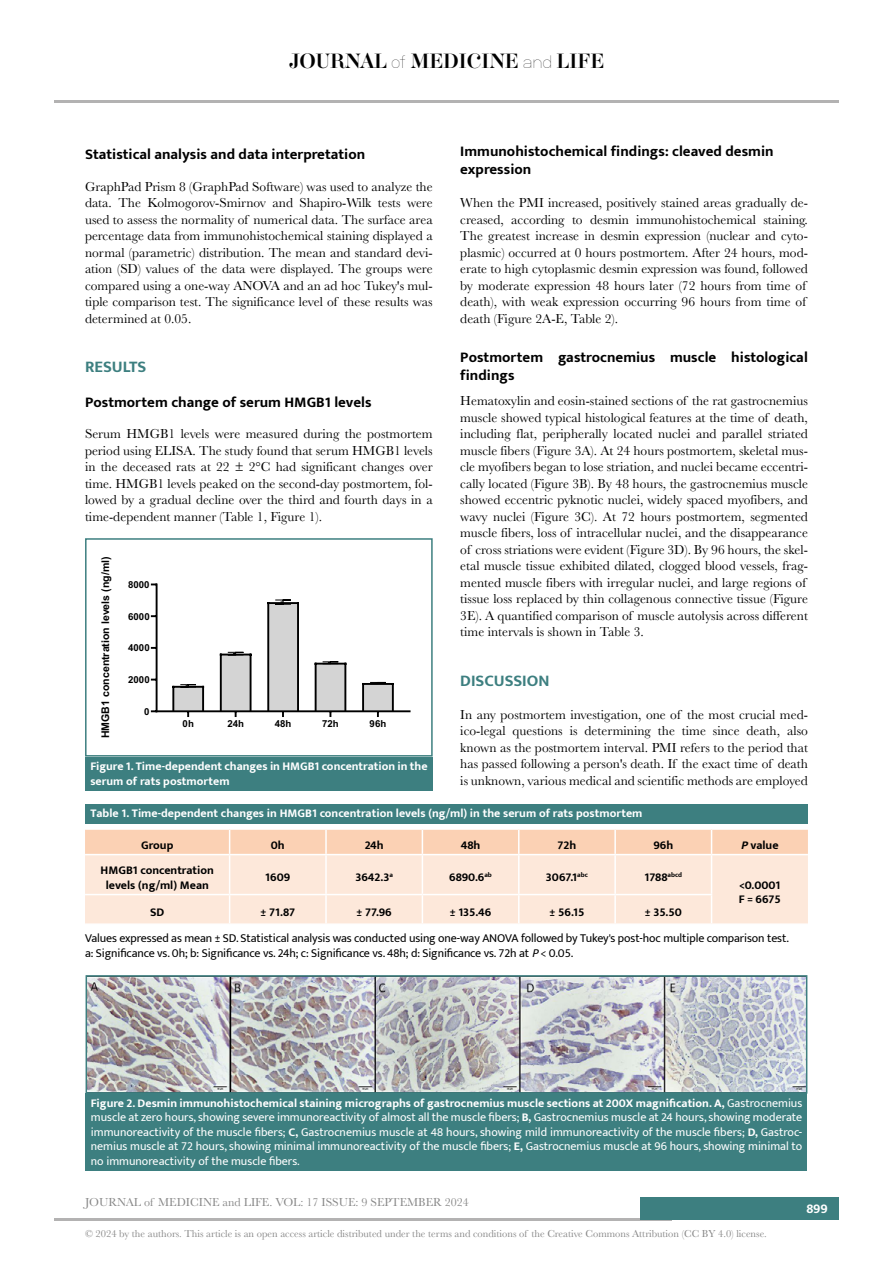
<style>
.page{position:relative;width:893px;height:1263px;background:#fff}
.page>*{position:absolute;margin:0;border:0;box-sizing:border-box;transform-origin:0 0}
.t1{font:18px "Aker Brygge Display";color:#000}
.t2{font:700 16.5px "Mukta";color:#3d7f80}
.t3{font:700 15px/18px "Mukta";color:#000}
.t4{font:13.5px/16.5px "Baskerville";color:#000;text-align:justify}
.t5{font:700 13.5px "Mukta";color:#fff}
.t6{font:12px/14.4px "Mukta";color:#fff;text-align:justify}
.t7{font:12px/14.4px "Mukta";letter-spacing:-.01em;color:#000}
.t8{font:700 12px/14.4px "Mukta";color:#fff}
.t9{font:700 12px/14.4px "Mukta";color:#000;text-align:center}
.t10{font:12px "Baskerville";color:#878787}
.t11{font:700 10.65px "Arial";color:#000}
.t12{font:10.5px "Baskerville";color:#878787}
.t13{font:700 9.6px "Arial";letter-spacing:.005em;color:#000}
.s1{font-family:"Neubau Grotesk Lei"}
.s2{font-style:italic}
.s3{font-weight:700}
</style>
<div class="page">
<hr style="left:54px;top:100px;width:785px;height:2px;background:#b3b2b2">
<hr style="left:54px;top:1218px;width:618px;height:2px;background:#b3b2b2">
<div style="left:641px;top:1198px;width:198px;height:22px;background:#3d7f80"></div>
<div style="left:86px;top:1093px;width:721px;height:77px;background:#3d7f80"></div>
<img style="left:89px;top:978px;width:715px;height:113px">
<div style="left:86px;top:975px;width:721px;height:119px;border:2px solid #3d7f80"></div>
<div style="left:85px;top:804px;width:723px;height:19px;background:#3d7f80"></div>
<div style="left:85px;top:855px;width:723px;height:68px;background:#fde8da"></div>
<svg style="left:85px;top:829px;width:723px;height:25px;background:#fbd3b7"></svg>
<hr style="left:229px;top:855px;width:1px;height:39px;background:#fff">
<hr style="left:325px;top:855px;width:2px;height:39px;background:#fff">
<hr style="left:422px;top:855px;width:1px;height:39px;background:#fff">
<hr style="left:518px;top:855px;width:1px;height:39px;background:#fff">
<hr style="left:614px;top:855px;width:2px;height:39px;background:#fff">
<hr style="left:711px;top:855px;width:1px;height:39px;background:#fff">
<hr style="left:85px;top:894px;width:145px;height:1px;background:#fff">
<hr style="left:230px;top:894px;width:96px;height:1px;background:#fff">
<svg style="left:229px;top:895px;width:1px;height:28px"></svg>
<hr style="left:326px;top:894px;width:96px;height:1px;background:#fff">
<hr style="left:325px;top:895px;width:2px;height:28px;background:#fff">
<hr style="left:422px;top:894px;width:97px;height:1px;background:#fff">
<svg style="left:422px;top:895px;width:1px;height:28px"></svg>
<hr style="left:519px;top:894px;width:96px;height:1px;background:#fff">
<svg style="left:518px;top:895px;width:1px;height:28px"></svg>
<hr style="left:615px;top:894px;width:97px;height:1px;background:#fff">
<hr style="left:614px;top:895px;width:2px;height:28px;background:#fff">
<svg style="left:711px;top:895px;width:1px;height:28px"></svg>
<div style="left:85px;top:756px;width:348px;height:34px;background:#3d7f80"></div>
<hr style="left:156px;top:710px;width:255px;height:2px;background:#000">
<hr style="left:156px;top:583px;width:2px;height:129px;background:#000">
<svg style="left:170px;top:684px;width:36px;height:33px"></svg>
<svg style="left:218px;top:652px;width:35px;height:65px;background:#b8b8b8"></svg>
<svg style="left:265px;top:599px;width:36px;height:118px"></svg>
<svg style="left:313px;top:661px;width:35px;height:56px;background:#b7b7b7"></svg>
<svg style="left:360px;top:682px;width:36px;height:35px"></svg>
<div style="left:85px;top:538px;width:348px;height:218px;border:2px solid #3d7f80"></div>
<h1 class="t1" style="left:289px;top:49px;width:317px">JOURNAL <span class="s1">of</span> MEDICINE <span class="s1">and</span> LIFE</h1>
<p class="t3" style="left:85px;top:145px;width:282px">Statistical analysis and data interpretation</p>
<p class="t4" style="left:85px;top:178px;width:349px">GraphPad Prism 8 (GraphPad Software) was used to analyze the data. The Kolmogorov-Smirnov and Shapiro-Wilk tests were used to assess the normality of numerical data. The surface area percentage data from immunohistochemical staining displayed a normal (parametric) distribution. The mean and standard devi&shy;ation (SD) values of the data were displayed. The groups were compared using a one-way ANOVA and an ad hoc Tukey's mul&shy;tiple comparison test. The significance level of these results was determined at 0.05.</p>
<p class="t2" style="left:85px;top:357px;width:63px">RESULTS</p>
<p class="t3" style="left:85px;top:393px;width:288px">Postmortem change of serum HMGB1 levels</p>
<p class="t4" style="left:85px;top:426px;width:349px">Serum HMGB1 levels were measured during the postmortem period using ELISA. The study found that serum HMGB1 levels in the deceased rats at 22 ± 2°C had significant changes over time. HMGB1 levels peaked on the second-day postmortem, fol&shy;lowed by a gradual decline over the third and fourth days in a time-dependent manner (Table 1, Figure 1).</p>
<p class="t11" style="left:98px;top:738px;width:183px;rotate:-90deg">HMGB1 concentration levels (ng/ml)</p>
<p class="t13" style="left:128px;top:578px;width:23px">8000</p>
<p class="t13" style="left:128px;top:609px;width:23px">6000</p>
<p class="t13" style="left:128px;top:641px;width:23px">4000</p>
<p class="t13" style="left:128px;top:673px;width:23px">2000</p>
<p class="t13" style="left:144px;top:705px;width:7px">0</p>
<p class="t13" style="left:183px;top:717px;width:13px">0h</p>
<p class="t13" style="left:227px;top:717px;width:18px">24h</p>
<p class="t13" style="left:275px;top:717px;width:18px">48h</p>
<p class="t13" style="left:322px;top:717px;width:18px">72h</p>
<p class="t13" style="left:370px;top:717px;width:18px">96h</p>
<p class="t8" style="left:90px;top:759px;width:339px">Figure 1. Time-dependent changes in HMGB1 concentration in the serum of rats postmortem</p>
<p class="t3" style="left:460px;top:142px;width:315px">Immunohistochemical findings: cleaved desmin expression</p>
<p class="t4" style="left:460px;top:195px;width:349px;text-align:left">When the PMI increased, positively stained areas gradually de&shy;creased, according to desmin immunohistochemical staining.<br>The greatest increase in desmin expression (nuclear and cyto&shy;plasmic) occurred at 0 hours postmortem. After 24 hours, mod&shy;erate to high cytoplasmic desmin expression was found, followed by moderate expression 48 hours later (72 hours from time of death), with weak expression occurring 96 hours from time of death (Figure 2A-E, Table 2).</p>
<p class="t3" style="left:460px;top:348px;width:349px">Postmortem gastrocnemius muscle histological findings</p>
<p class="t4" style="left:460px;top:393px;width:349px;text-align:left">Hematoxylin and eosin-stained sections of the rat gastrocnemius muscle showed typical histological features at the time of death, including flat, peripherally located nuclei and parallel striated muscle fibers (Figure 3A). At 24 hours postmortem, skeletal mus&shy;cle myofibers began to lose striation, and nuclei became eccentri&shy;cally located (Figure 3B). By 48 hours, the gastrocnemius muscle showed eccentric pyknotic nuclei, widely spaced myofibers, and wavy nuclei (Figure 3C). At 72 hours postmortem, segmented muscle fibers, loss of intracellular nuclei, and the disappearance of cross striations were evident (Figure 3D). By 96 hours, the skel&shy;etal muscle tissue exhibited dilated, clogged blood vessels, frag&shy;mented muscle fibers with irregular nuclei, and large regions of tissue loss replaced by thin collagenous connective tissue (Figure 3E). A quantified comparison of muscle autolysis across different time intervals is shown in Table 3.</p>
<p class="t2" style="left:460px;top:670px;width:91px">DISCUSSION</p>
<p class="t4" style="left:460px;top:706px;width:349px">In any postmortem investigation, one of the most crucial med&shy;ico-legal questions is determining the time since death, also known as the postmortem interval. PMI refers to the period that has passed following a person's death. If the exact time of death is unknown, various medical and scientific methods are employed</p>
<p class="t8" style="left:90px;top:806px;width:554px">Table 1. Time-dependent changes in HMGB1 concentration levels (ng/ml) in the serum of rats postmortem</p>
<p class="t9" style="left:141px;top:837px;width:34px">Group</p>
<p class="t9" style="left:271px;top:837px;width:15px">0h</p>
<p class="t9" style="left:365px;top:837px;width:20px">24h</p>
<p class="t9" style="left:461px;top:837px;width:21px">48h</p>
<p class="t9" style="left:558px;top:837px;width:20px">72h</p>
<p class="t9" style="left:653px;top:837px;width:21px">96h</p>
<p class="t9" style="left:741px;top:837px;width:39px"><span class="s2">P</span>value</p>
<p class="t9" style="left:101px;top:863px;width:115px">HMGB1 concentration levels (ng/ml) Mean</p>
<p class="t9" style="left:265px;top:870px;width:27px">1609</p>
<p class="t9" style="left:355px;top:870px;width:39px">3642.3<sup>a</sup></p>
<p class="t9" style="left:449px;top:870px;width:44px">6890.6<sup>ab</sup></p>
<p class="t9" style="left:546px;top:870px;width:43px">3067.1<sup>abc</sup></p>
<p class="t9" style="left:645px;top:870px;width:39px">1788<sup>abcd</sup></p>
<p class="t9" style="left:739px;top:878px;width:44px;text-align:left">&lt;0.0001<br>F = 6675</p>
<p class="t9" style="left:150px;top:905px;width:16px">SD</p>
<p class="t9" style="left:260px;top:905px;width:36px">± 71.87</p>
<p class="t9" style="left:357px;top:905px;width:37px">± 77.96</p>
<p class="t9" style="left:450px;top:905px;width:43px">± 135.46</p>
<p class="t9" style="left:550px;top:905px;width:36px">± 56.15</p>
<p class="t9" style="left:645px;top:905px;width:39px">± 35.50</p>
<p class="t7" style="left:85px;top:931px;width:705px">Values expressed as mean ± SD. Statistical analysis was conducted using one-way ANOVA followed by Tukey's post-hoc multiple comparison test. a: Significance vs. 0h; b: Significance vs. 24h; c: Significance vs. 48h; d: Significance vs. 72h at <span class="s2">P</span>&lt; 0.05.</p>
<p class="t6" style="left:91px;top:1095px;width:713px"><span class="s3">Figure 2. Desmin immunohistochemical staining micrographs of gastrocnemius muscle sections at 200X magnification. A,</span> Gastrocnemius muscle at zero hours, showing severe immunoreactivity of almost all the muscle fibers; <span class="s3">B,</span> Gastrocnemius muscle at 24 hours, showing moderate immunoreactivity of the muscle fibers; <span class="s3">C,</span> Gastrocnemius muscle at 48 hours, showing mild immunoreactivity of the muscle fibers; <span class="s3">D,</span> Gastroc&shy;nemius muscle at 72 hours, showing minimal immunoreactivity of the muscle fibers; <span class="s3">E,</span> Gastrocnemius muscle at 96 hours, showing minimal to no immunoreactivity of the muscle fibers.</p>
<p class="t10" style="left:85px;top:1195px;width:385px">JOURNAL of MEDICINE and LIFE. VOL: 17 ISSUE: 9 SEPTEMBER 2024</p>
<p class="t12" style="left:85px;top:1226px;width:683px">© 2024 by the authors. This article is an open access article distributed under the terms and conditions of the Creative Commons Attribution (CC BY 4.0) license.</p>
<p class="t5" style="left:806px;top:1200px;width:23px">899</p>
</div>
